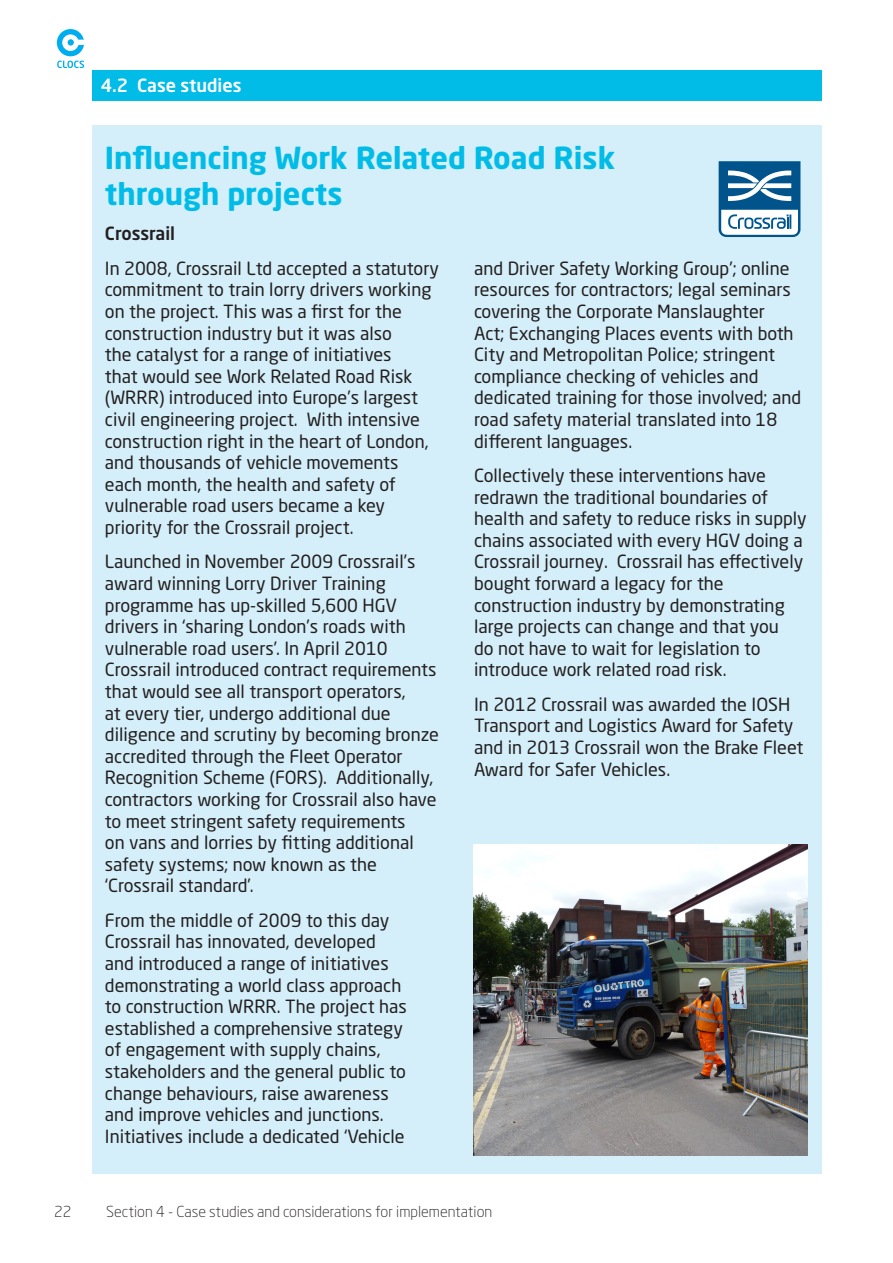
<style>
.page{position:relative;width:893px;height:1263px;background:#fff}
.page>*{position:absolute;margin:0;border:0;box-sizing:border-box;transform-origin:0 0}
.t1{font:700 30px/36px "Neo Sans Std";color:#02bce8}
.t2{font:18px/21.6px "Neo Sans Std";color:#231f20}
.t3{font:500 18px "Neo Sans Std";color:#fff}
.t4{font:500 18px "Neo Sans Std";color:#231f20}
.t5{font:300 15px "Neo Sans Std";color:#231f20}
</style>
<div class="page">
<svg style="left:57px;top:29px;width:27px;height:39px"></svg>
<div style="left:92px;top:70px;width:730px;height:31px;background:#02bce8"></div>
<div style="left:92px;top:248px;width:730px;height:926px;background:#d4eff9"></div>
<div style="left:92px;top:125px;width:730px;height:131px;background:#d4eff9"></div>
<svg style="left:719px;top:161px;width:81px;height:76px;background:#6799ba"></svg>
<img style="left:473px;top:845px;width:335px;height:310px">
<p class="t3" style="left:101px;top:74px;width:142px">4.2 Case studies</p>
<h1 class="t1" style="left:105px;top:139px;width:512px">Influencing Work Related Road Risk through projects</h1>
<p class="t4" style="left:105px;top:222px;width:72px">Crossrail</p>
<p class="t2" style="left:105px;top:257px;width:336px">In 2008, Crossrail Ltd accepted a statutory commitment to train lorry drivers working on the project. This was a first for the construction industry but it was also<br>the catalyst for a range of initiatives<br>that would see Work Related Road Risk (WRRR) introduced into Europe’s largest civil engineering project. With intensive construction right in the heart of London, and thousands of vehicle movements each month, the health and safety of vulnerable road users became a key priority for the Crossrail project.</p>
<p class="t2" style="left:105px;top:551px;width:335px">Launched in November 2009 Crossrail’s award winning Lorry Driver Training programme has up-skilled 5,600 HGV drivers in ‘sharing London’s roads with vulnerable road users’. In April 2010<br>Crossrail introduced contract requirements that would see all transport operators,<br>at every tier, undergo additional due diligence and scrutiny by becoming bronze accredited through the Fleet Operator Recognition Scheme (FORS). Additionally, contractors working for Crossrail also have to meet stringent safety requirements<br>on vans and lorries by fitting additional safety systems; now known as the ‘Crossrail standard’.</p>
<p class="t2" style="left:105px;top:909px;width:303px">From the middle of 2009 to this day Crossrail has innovated, developed and introduced a range of initiatives demonstrating a world class approach to construction WRRR. The project has established a comprehensive strategy of engagement with supply chains, stakeholders and the general public to change behaviours, raise awareness and improve vehicles and junctions.<br>Initiatives include a dedicated ‘Vehicle</p>
<p class="t2" style="left:474px;top:257px;width:328px">and Driver Safety Working Group’; online resources for contractors; legal seminars covering the Corporate Manslaughter<br>Act; Exchanging Places events with both City and Metropolitan Police; stringent compliance checking of vehicles and dedicated training for those involved; and road safety material translated into 18 different languages.</p>
<p class="t2" style="left:474px;top:464px;width:334px">Collectively these interventions have redrawn the traditional boundaries of health and safety to reduce risks in supply chains associated with every HGV doing a Crossrail journey. Crossrail has effectively bought forward a legacy for the construction industry by demonstrating large projects can change and that you<br>do not have to wait for legislation to introduce work related road risk.</p>
<p class="t2" style="left:474px;top:693px;width:331px">In 2012 Crossrail was awarded the IOSH Transport and Logistics Award for Safety and in 2013 Crossrail won the Brake Fleet Award for Safer Vehicles.</p>
<p class="t5" style="left:54px;top:1202px;width:19px">22</p>
<p class="t5" style="left:106px;top:1202px;width:388px">Section 4 - Case studies and considerations for implementation</p>
</div>
